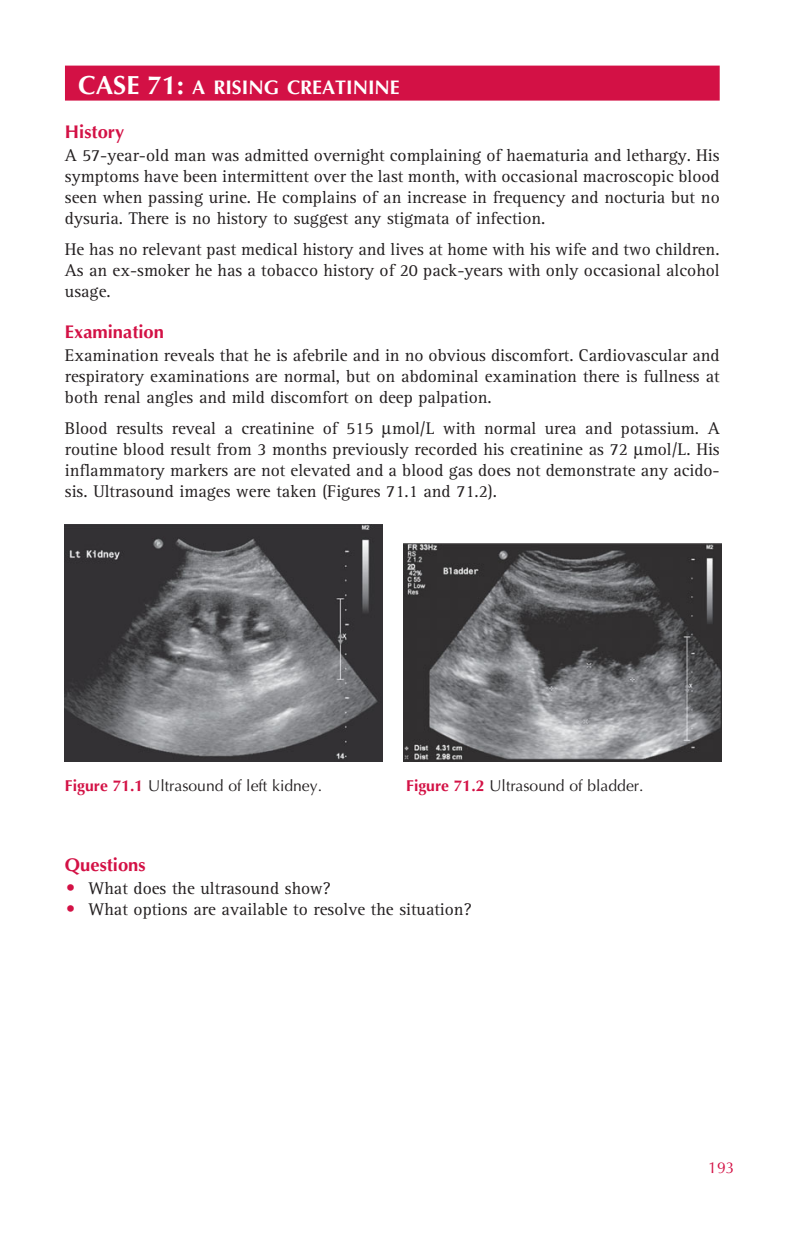
<style>
.page{position:relative;width:785px;height:1236px;background:#fff}
.page>*{position:absolute;margin:0;border:0;box-sizing:border-box;transform-origin:0 0}
.t1{font:700 19.6px "Optima";color:#fff}
.t2{font:700 18.38px "Optima";color:#d31145}
.t3{font:17.5px/21px "Rotis Serif";color:#231f20;text-align:justify}
.t4{font:15.75px "Optima";color:#231f20}
.t5{font:15.75px "Optima";color:#d31145}
.s1{font-size:26.25px}
.s2{font-weight:700;color:#d31145}
.s3{font-family:"Optima";font-size:19.25px;color:#d31145}
</style>
<div class="page">
<div style="left:65px;top:66px;width:654px;height:35px;background:#d31145"></div>
<img style="left:65px;top:524px;width:317px;height:237px">
<img style="left:403px;top:544px;width:318px;height:217px">
<p class="t1" style="left:78px;top:80px;width:323px"><span class="s1">CASE 71:</span> A RISING CREATININE</p>
<p class="t2" style="left:65px;top:124px;width:61px">History</p>
<p class="t3" style="left:65px;top:146px;width:656px">A 57-year-old man was admitted overnight complaining of haematuria and lethargy. His symptoms have been intermittent over the last month, with occasional macroscopic blood seen when passing urine. He complains of an increase in frequency and nocturia but no dysuria. There is no history to suggest any stigmata of infection.</p>
<p class="t3" style="left:65px;top:241px;width:656px">He has no relevant past medical history and lives at home with his wife and two children.<br>As an ex-smoker he has a tobacco history of 20 pack-years with only occasional alcohol usage.</p>
<p class="t2" style="left:65px;top:324px;width:101px">Examination</p>
<p class="t3" style="left:65px;top:346px;width:656px">Examination reveals that he is afebrile and in no obvious discomfort. Cardiovascular and respiratory examinations are normal, but on abdominal examination there is fullness at both renal angles and mild discomfort on deep palpation.</p>
<p class="t3" style="left:65px;top:419px;width:656px">Blood results reveal a creatinine of 515 mol/L with normal urea and potassium. A routine blood result from 3 months previously recorded his creatinine as 72 mol/L. His inflammatory markers are not elevated and a blood gas does not demonstrate any acido&shy;sis. Ultrasound images were taken (Figures 71.1 and 71.2).</p>
<p class="t4" style="left:65px;top:779px;width:258px"><span class="s2">Figure 71.1</span> Ultrasound of left kidney.</p>
<p class="t4" style="left:406px;top:779px;width:239px"><span class="s2">Figure 71.2</span> Ultrasound of bladder.</p>
<p class="t2" style="left:65px;top:857px;width:82px">Questions</p>
<p class="t3" style="left:65px;top:879px;width:267px"><span class="s3">•</span> What does the ultrasound show?</p>
<p class="t3" style="left:65px;top:900px;width:408px"><span class="s3">•</span> What options are available to resolve the situation?</p>
<p class="t5" style="left:708px;top:1161px;width:28px">193</p>
</div>
